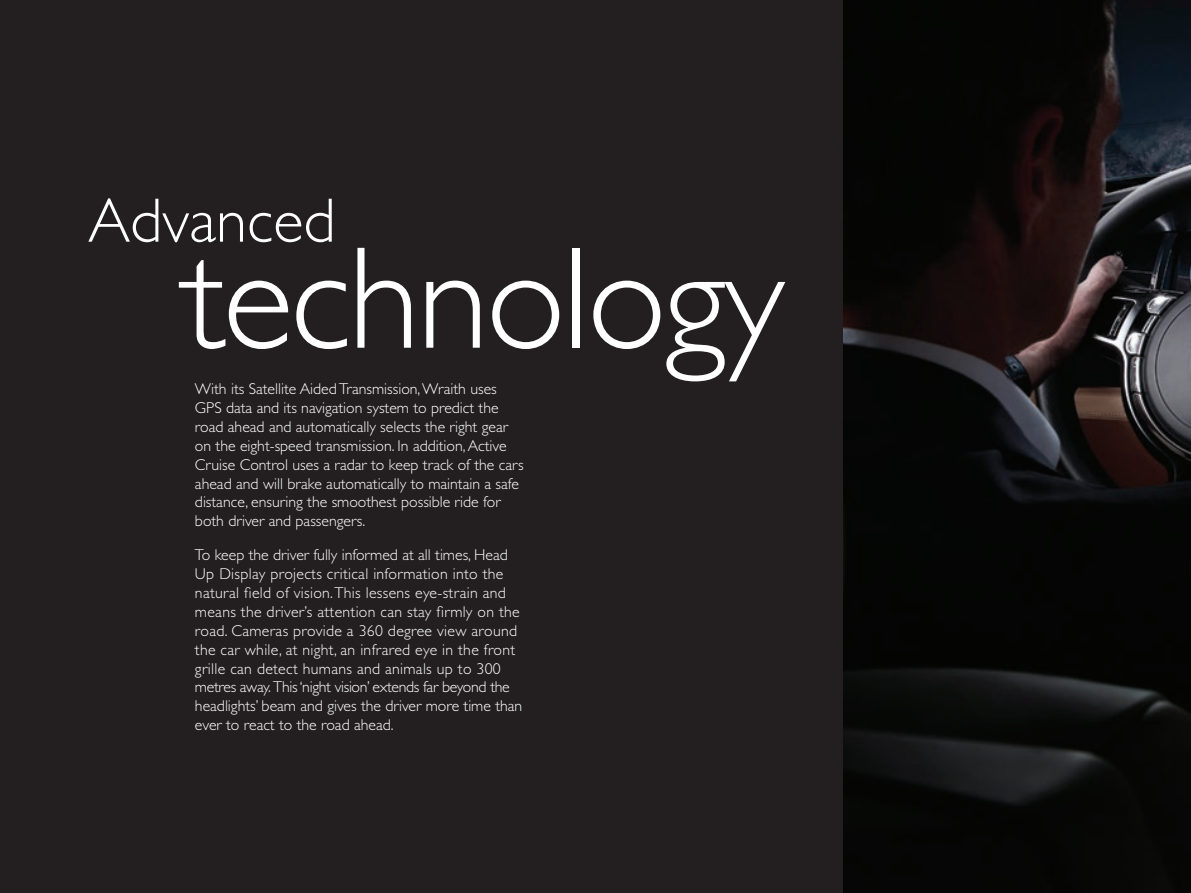
<style>
.page{position:relative;width:1191px;height:893px;background:#231f20}
.page>*{position:absolute;margin:0;border:0;box-sizing:border-box;transform-origin:0 0}
.t1{font:300 146.47px "Gill Alt One";letter-spacing:-.02em;color:#fff}
.t2{font:300 63px "Gill Alt One";color:#fff}
.t3{font:300 15.75px/18.9px "Gill Alt One";letter-spacing:.02em;color:#fff}
.t4{font:300 15.75px/18.9px "Gill Alt One";color:#fff}
</style>
<div class="page">
<img style="left:843px;top:0;width:348px;height:893px">
<h2 class="t2" style="left:88px;top:185px;width:249px">Advanced</h2>
<h1 class="t1" style="left:182px;top:216px;width:604px">technology</h1>
<p class="t4" style="left:195px;top:379px;width:330px">With its Satellite Aided Transmission, Wraith uses GPS data and its navigation system to predict the road ahead and automatically selects the right gear on the eight-speed transmission. In addition, Active Cruise Control uses a radar to keep track of the cars ahead and will brake automatically to maintain a safe distance, ensuring the smoothest possible ride for both driver and passengers.</p>
<p class="t3" style="left:195px;top:545px;width:329px">To keep the driver fully informed at all times, Head Up Display projects critical information into the natural field of vision. This lessens eye-strain and means the driver’s attention can stay firmly on the road. Cameras provide a 360 degree view around the car while, at night, an infrared eye in the front grille can detect humans and animals up to 300 metres away. This ‘night vision’ extends far beyond the headlights’ beam and gives the driver more time than ever to react to the road ahead.</p>
</div>
